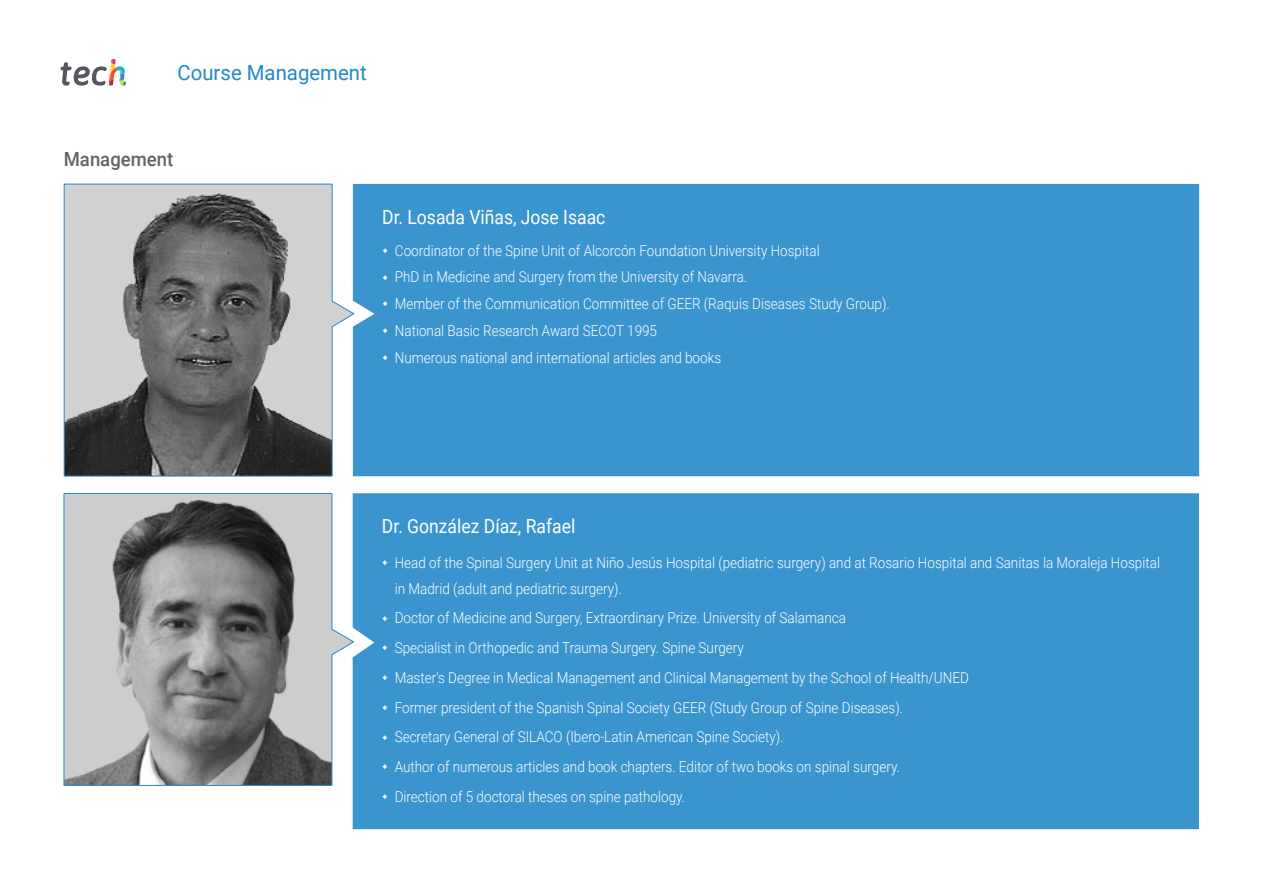
<style>
.page{position:relative;width:1263px;height:893px;background:#fff}
.page>*{position:absolute;margin:0;border:0;box-sizing:border-box;transform-origin:0 0}
.t1{font:21px "Roboto";color:#2488c9}
.t2{font:19.5px "Roboto";color:#fff;scale:.9 1}
.t3{font:500 19.5px "Roboto";color:#61646a;scale:.95 1}
.t4{font:300 15px/29.7px "Roboto";color:#fff;scale:.9 1}
</style>
<div class="page">
<svg style="left:61px;top:59px;width:65px;height:27px"></svg>
<div style="left:354px;top:184px;width:845px;height:292px;background:#3a94ce"></div>
<svg style="left:64px;top:184px;width:290px;height:292px;background:#8e8f90"></svg>
<div style="left:353px;top:493px;width:846px;height:336px;background:#3a94ce"></div>
<svg style="left:64px;top:493px;width:290px;height:293px;background:#9b9c9d"></svg>
<svg style="left:383px;top:560px;width:4px;height:5px"></svg>
<svg style="left:383px;top:616px;width:4px;height:5px"></svg>
<svg style="left:383px;top:645px;width:4px;height:5px"></svg>
<svg style="left:383px;top:675px;width:4px;height:5px"></svg>
<svg style="left:383px;top:705px;width:4px;height:5px"></svg>
<svg style="left:383px;top:735px;width:4px;height:5px"></svg>
<svg style="left:383px;top:764px;width:4px;height:5px"></svg>
<svg style="left:383px;top:794px;width:4px;height:5px"></svg>
<svg style="left:383px;top:248px;width:4px;height:5px"></svg>
<svg style="left:383px;top:275px;width:4px;height:5px"></svg>
<svg style="left:383px;top:302px;width:4px;height:5px"></svg>
<svg style="left:383px;top:328px;width:4px;height:5px"></svg>
<svg style="left:383px;top:355px;width:4px;height:5px"></svg>
<h1 class="t1" style="left:178px;top:57px;width:191px">Course Management</h1>
<h2 class="t3" style="left:64px;top:145px;width:117px">Management</h2>
<h2 class="t2" style="left:382px;top:203px;width:250px">Dr. Losada Viñas, Jose Isaac</h2>
<p class="t4" style="left:395px;top:236px;width:551px;line-height:26.7px">Coordinator of the Spine Unit of Alcorcón Foundation University Hospital<br>PhD in Medicine and Surgery from the University of Navarra.<br>Member of the Communication Committee of GEER (Raquis Diseases Study Group).<br>National Basic Research Award SECOT 1995<br>Numerous national and international articles and books</p>
<h2 class="t2" style="left:382px;top:513px;width:216px">Dr. González Díaz, Rafael</h2>
<p class="t4" style="left:395px;top:549px;width:852px;line-height:25.5px">Head of the Spinal Surgery Unit at Niño Jesús Hospital (pediatric surgery) and at Rosario Hospital and Sanitas la Moraleja Hospital in Madrid (adult and pediatric surgery).</p>
<p class="t4" style="left:395px;top:603px;width:639px">Doctor of Medicine and Surgery, Extraordinary Prize. University of Salamanca<br>Specialist in Orthopedic and Trauma Surgery. Spine Surgery<br>Master's Degree in Medical Management and Clinical Management by the School of Health/UNED Former president of the Spanish Spinal Society GEER (Study Group of Spine Diseases).<br>Secretary General of SILACO (Ibero-Latin American Spine Society).<br>Author of numerous articles and book chapters. Editor of two books on spinal surgery.<br>Direction of 5 doctoral theses on spine pathology.</p>
</div>
